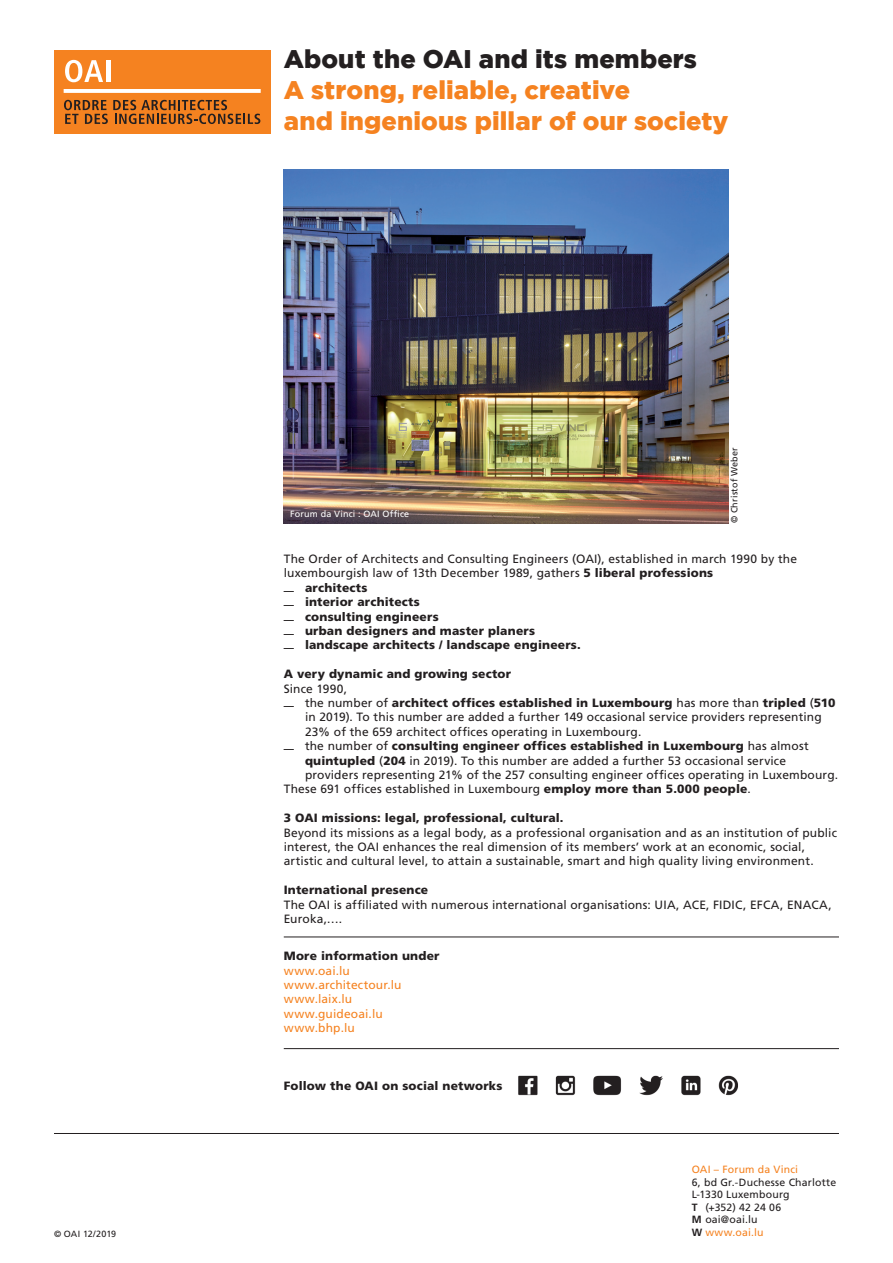
<style>
.page{position:relative;width:893px;height:1263px;background:#fff}
.page>*{position:absolute;margin:0;border:0;box-sizing:border-box;transform-origin:0 0}
.t1{font:900 25.5px/30.6px "Gotham";letter-spacing:.005em;color:#f58220}
._01__Chronologie_tex{font:12px/14.4px "Frutiger LT Std";letter-spacing:.01em;color:#231f20}
._01__Chronologie_tex-2{font:900 12px "Frutiger LT Std";letter-spacing:.015em;color:#231f20}
._01__Chronologie_tex-3{font:12px "Frutiger LT Std";letter-spacing:.01em;color:#f58220}
._01__Chronologie_tex-4{font:10.5px/12.6px "Frutiger LT Std";letter-spacing:.015em;color:#231f20}
._01__Chronologie_tex-5{font:10.5px "Frutiger LT Std";letter-spacing:.015em;color:#f58220}
._01__Chronologie_tex-6{font:9px "Frutiger LT Std";letter-spacing:.025em;color:#fff}
._01__Chronologie_tex-7{font:9px "Frutiger LT Std";letter-spacing:.02em;color:#231f20}
._01__Chronologie_tex-8{font:9px "Frutiger LT Std";color:#231f20}
.s1{color:#231f20}
.s2{font-weight:900}
.s3{font-weight:700}
.s4{color:#f58220}
</style>
<div class="page">
<img style="left:284px;top:169px;width:445px;height:354px">
<hr style="left:284px;top:936px;width:555px;height:1px;background:#231f20">
<hr style="left:54px;top:1133px;width:785px;height:1px;background:#231f20">
<hr style="left:284px;top:1048px;width:555px;height:1px;background:#231f20">
<img style="left:518px;top:1075px;width:220px;height:21px">
<div style="left:54px;top:50px;width:217px;height:84px;background:#f58220"></div>
<svg style="left:65px;top:60px;width:38px;height:22px"></svg>
<hr style="left:107px;top:60px;width:4px;height:22px;background:#fff">
<svg style="left:64px;top:100px;width:196px;height:24px"></svg>
<svg style="left:64px;top:89px;width:197px;height:4px"></svg>
<p class="_01__Chronologie_tex-8" style="left:54px;top:1229px;width:64px">© OAI 12/2019</p>
<p class="t1" style="left:284px;top:43px;width:446px"><span class="s1">About the OAI and its members<br></span>A strong, reliable, creative<br>and ingenious pillar of our society</p>
<p class="_01__Chronologie_tex-6" style="left:290px;top:509px;width:121px">Forum da Vinci : OAI Office</p>
<p class="_01__Chronologie_tex-7" style="left:729px;top:523px;width:77px;rotate:-90deg">© Christof Weber</p>
<p class="_01__Chronologie_tex" style="left:284px;top:552px;width:515px">The Order of Architects and Consulting Engineers (OAI), established in march 1990 by the luxembourgish law of 13th December 1989, gathers <span class="s2">5 liberal professions</span></p>
<p class="_01__Chronologie_tex-2" style="left:305px;top:580px;width:64px">architects</p>
<p class="_01__Chronologie_tex-2" style="left:305px;top:595px;width:116px">interior architects</p>
<p class="_01__Chronologie_tex-2" style="left:305px;top:609px;width:135px">consulting engineers</p>
<p class="_01__Chronologie_tex-2" style="left:305px;top:623px;width:232px">urban designers and master planers</p>
<p class="_01__Chronologie_tex-2" style="left:305px;top:638px;width:277px">landscape architects / landscape engineers.</p>
<p class="_01__Chronologie_tex-2" style="left:284px;top:667px;width:229px">A very dynamic and growing sector</p>
<p class="_01__Chronologie_tex" style="left:284px;top:681px;width:65px">Since 1990,</p>
<p class="_01__Chronologie_tex" style="left:305px;top:696px;width:532px">the number of <span class="s2">architect offices established in Luxembourg</span> has more than <span class="s2">tripled</span> (<span class="s2">510 </span>in 2019). To this number are added a further 149 occasional service providers representing<br>23% of the 659 architect offices operating in Luxembourg.</p>
<p class="_01__Chronologie_tex" style="left:305px;top:739px;width:535px">the number of <span class="s2">consulting engineer offices established in Luxembourg</span> has almost <span class="s2">quintupled</span> (<span class="s2">204</span> in 2019). To this number are added a further 53 occasional service providers representing 21% of the 257 consulting engineer offices operating in Luxembourg.</p>
<p class="_01__Chronologie_tex" style="left:284px;top:782px;width:469px">These 691 offices established in Luxembourg <span class="s2">employ more than 5.000 people</span>.</p>
<p class="_01__Chronologie_tex-2" style="left:284px;top:811px;width:281px">3 OAI missions: legal, professional, cultural.</p>
<p class="_01__Chronologie_tex" style="left:284px;top:825px;width:555px">Beyond its missions as a legal body, as a professional organisation and as an institution of public interest, the OAI enhances the real dimension of its members’ work at an economic, social, artistic and cultural level, to attain a sustainable, smart and high quality living environment.</p>
<p class="_01__Chronologie_tex-2" style="left:284px;top:883px;width:146px">International presence</p>
<p class="_01__Chronologie_tex" style="left:284px;top:897px;width:550px">The OAI is affiliated with numerous international organisations: UIA, ACE, FIDIC, EFCA, ENACA,<br>Euroka,….</p>
<p class="_01__Chronologie_tex-2" style="left:284px;top:949px;width:157px">More information under</p>
<p class="_01__Chronologie_tex-3" style="left:284px;top:963px;width:68px">www.oai.lu</p>
<p class="_01__Chronologie_tex-3" style="left:284px;top:978px;width:119px">www.architectour.lu</p>
<p class="_01__Chronologie_tex-3" style="left:284px;top:992px;width:70px">www.laix.lu</p>
<p class="_01__Chronologie_tex-3" style="left:284px;top:1007px;width:100px">www.guideoai.lu</p>
<p class="_01__Chronologie_tex-3" style="left:284px;top:1021px;width:73px">www.bhp.lu</p>
<p class="_01__Chronologie_tex-2" style="left:284px;top:1078px;width:220px">Follow the OAI on social networks</p>
<p class="_01__Chronologie_tex-5" style="left:692px;top:1163px;width:108px">OAI – Forum da Vinci</p>
<p class="_01__Chronologie_tex-4" style="left:692px;top:1176px;width:146px">6, bd Gr.-Duchesse Charlotte<br>L-1330 Luxembourg</p>
<p class="_01__Chronologie_tex-4" style="left:692px;top:1201px;width:91px"><span class="s3">T</span> (+352) 42 24 06<br><span class="s3">M</span> oai@oai.lu<br><span class="s3">W</span> <span class="s4">www.oai.lu</span></p>
</div>
